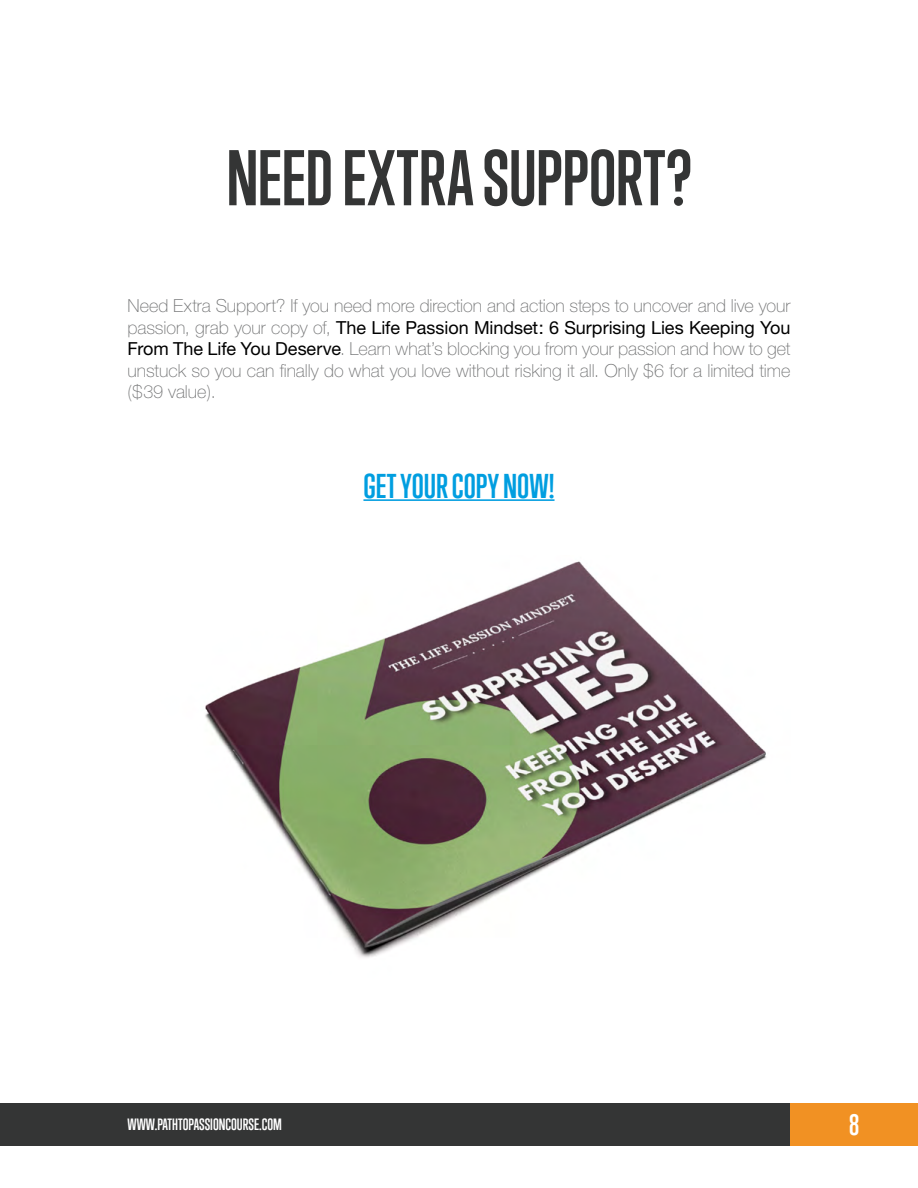
<style>
.page{position:relative;width:918px;height:1188px;background:#fff}
.page>*{position:absolute;margin:0;border:0;box-sizing:border-box;transform-origin:0 0}
.t1{font:700 72px "Trump Gothic Pro";letter-spacing:-.005em;color:#343535}
.t2{font:700 31.5px "Trump Gothic Pro";color:#009ee0}
.t3{font:700 27px "Trump Gothic Pro";color:#fff}
.t4{font:100 18px/21.6px "Helvetica Neue CE";letter-spacing:-.005em;color:#707172;text-align:justify}
.t5{font:700 15px "Trump Gothic Pro";color:#fff}
.s1{font-weight:400;color:#000}
</style>
<div class="page">
<div style="left:0;top:1103px;width:790px;height:42px;background:#343535"></div>
<div style="left:790px;top:1103px;width:128px;height:42px;background:#f19123"></div>
<hr style="left:363px;top:499px;width:192px;height:2px;background:#009ee0">
<img style="left:205px;top:561px;width:561px;height:397px">
<h1 class="t1" style="left:226px;top:148px;width:467px">NEED EXTRA SUPPORT?</h1>
<p class="t4" style="left:128px;top:295px;width:664px">Need Extra Support? If you need more direction and action steps to uncover and live your passion, grab your copy of, <span class="s1">The Life Passion Mindset: 6 Surprising Lies Keeping You From The Life You Deserve</span>. Learn what’s blocking you from your passion and how to get unstuck so you can finally do what you love without risking it all. Only $6 for a limited time ($39 value).</p>
<h2 class="t2" style="left:363px;top:473px;width:193px">GET YOUR COPY NOW!</h2>
<p class="t5" style="left:128px;top:1118px;width:156px">WWW.PATHTOPASSIONCOURSE.COM</p>
<h3 class="t3" style="left:849px;top:1114px;width:12px">8</h3>
</div>
